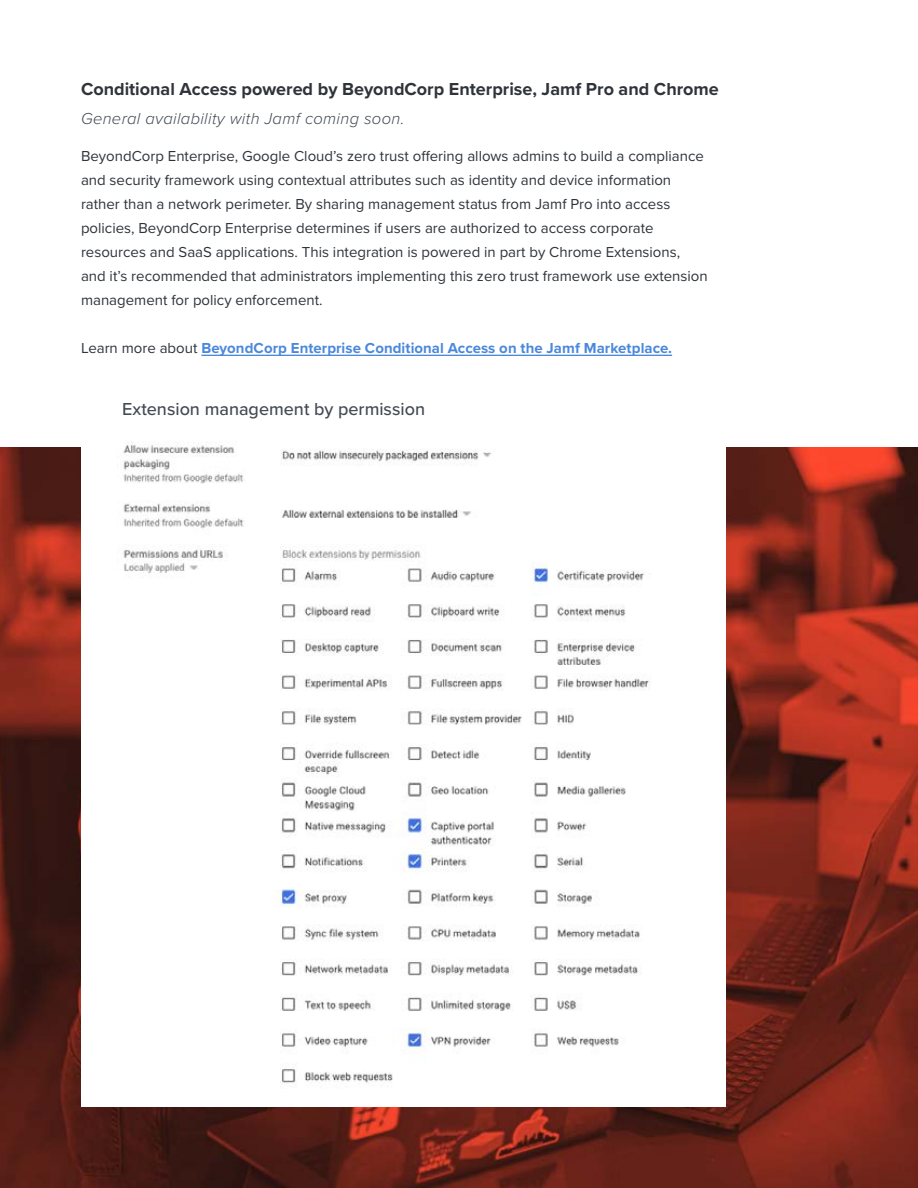
<style>
.page{position:relative;width:918px;height:1188px;background:#fff}
.page>*{position:absolute;margin:0;border:0;box-sizing:border-box;transform-origin:0 0}
.t1{font:700 18px "Proxima Nova";color:#2f343a}
.t2{font:500 18px "Proxima Nova";color:#434a54}
.t3{font:italic 300 16.5px "Proxima Nova";letter-spacing:.02em;color:#434a54}
.t4{font:15px/24px "Proxima Nova";color:#2f343a}
.t5{font:700 15px "Proxima Nova";letter-spacing:.005em;color:#4a88db}
.s1{font-weight:400;color:#2f343a}
</style>
<div class="page">
<hr style="left:201px;top:355px;width:471px;height:1px;background:#4a88db">
<img style="left:0;top:448px;width:918px;height:740px">
<div style="left:81px;top:394px;width:645px;height:713px;background:#fff"></div>
<img style="left:123px;top:441px;width:527px;height:642px">
<p class="t1" style="left:81px;top:76px;width:639px">Conditional Access powered by BeyondCorp Enterprise, Jamf Pro and Chrome</p>
<p class="t3" style="left:81px;top:106px;width:325px">General availability with Jamf coming soon.</p>
<p class="t4" style="left:81px;top:144px;width:628px">BeyondCorp Enterprise, Google Cloud’s zero trust offering allows admins to build a compliance and security framework using contextual attributes such as identity and device information rather than a network perimeter. By sharing management status from Jamf Pro into access policies, BeyondCorp Enterprise determines if users are authorized to access corporate resources and SaaS applications. This integration is powered in part by Chrome Extensions, and it’s recommended that administrators implementing this zero trust framework use extension management for policy enforcement.</p>
<p class="t5" style="left:81px;top:337px;width:593px"><span class="s1">Learn more about</span> BeyondCorp Enterprise Conditional Access on the Jamf Marketplace.</p>
<p class="t2" style="left:122px;top:395px;width:304px">Extension management by permission</p>
</div>
